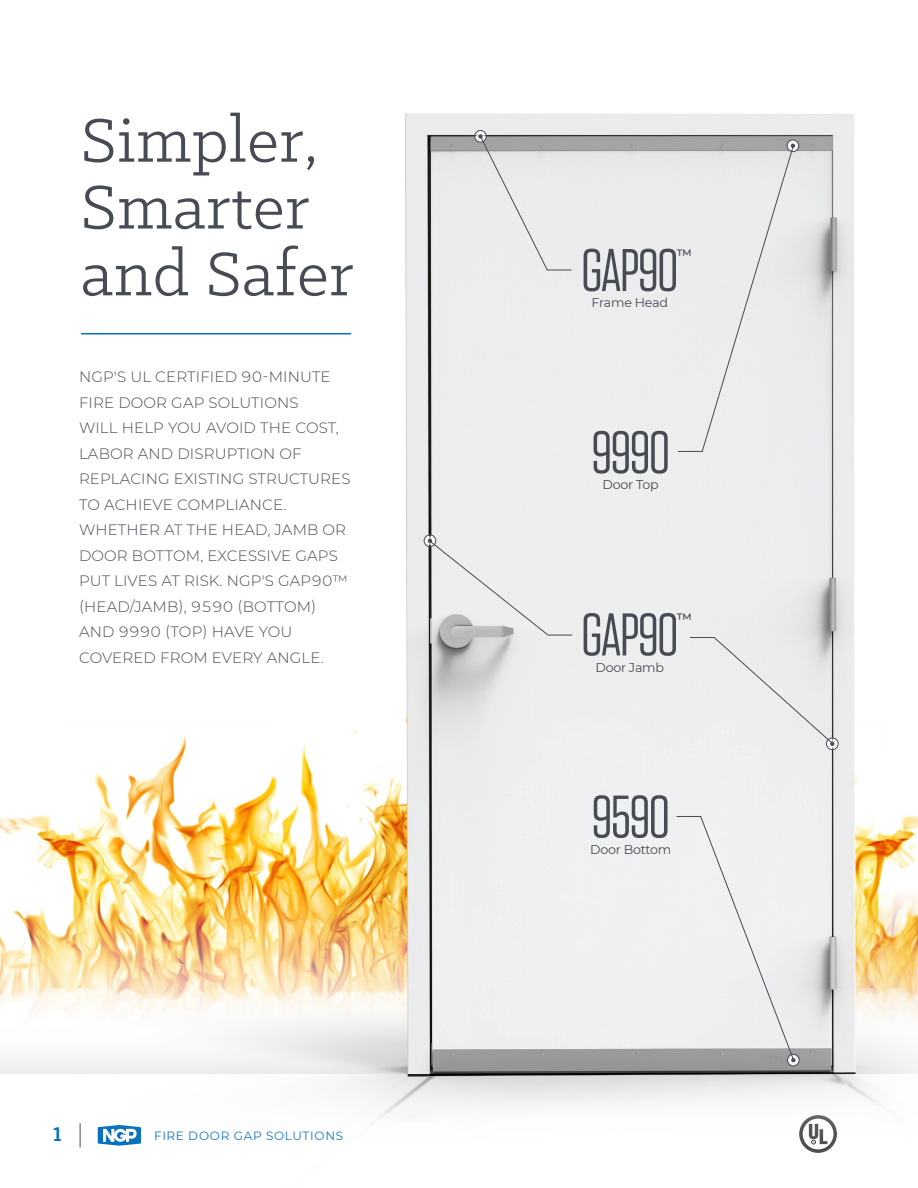
<style>
.page{position:relative;width:918px;height:1188px;background:#fff}
.page>*{position:absolute;margin:0;border:0;box-sizing:border-box;transform-origin:0 0}
.t1{font:69.45px/66.8px "Klinic Slab";letter-spacing:.01em;color:#464b54}
.t2{font:60px "Tungsten";letter-spacing:-.03em;color:#464b54}
.t3{font:700 22.5px "Klinic Slab";color:#0770ba}
.t4{font:300 15px/25.5px "Montserrat";letter-spacing:.01em;color:#464b54}
.t5{font:500 15px "Montserrat";color:#464b54}
.t6{font:12.75px "Montserrat";letter-spacing:-.02em;color:#464b54}
.t7{font:12px "Montserrat";letter-spacing:.06em;color:#0770ba}
</style>
<div class="page">
<img style="left:0;top:113px;width:918px;height:1040px">
<div style="left:787px;top:140px;width:12px;height:12px;border:1px solid #464b54;border-radius:50%"></div>
<div style="left:788px;top:141px;width:10px;height:10px;background:#fff;opacity:.75"></div>
<div style="left:677px;top:144px;width:118px;height:308px;background:#ebeced"></div>
<div style="left:474px;top:130px;width:13px;height:13px;border:1px solid #464b54;border-radius:50%"></div>
<div style="left:475px;top:131px;width:11px;height:10px;background:#fff;opacity:.75"></div>
<svg style="left:478px;top:134px;width:94px;height:137px;background:#dedfdf"></svg>
<div style="left:787px;top:1054px;width:13px;height:12px;border:1px solid #464b54;border-radius:50%"></div>
<div style="left:788px;top:1055px;width:10px;height:10px;background:#fff;opacity:.75"></div>
<svg style="left:676px;top:816px;width:119px;height:246px"></svg>
<div style="left:424px;top:535px;width:12px;height:12px;border:1px solid #464b54;border-radius:50%"></div>
<div style="left:425px;top:536px;width:10px;height:10px;background:#fff;opacity:.75"></div>
<svg style="left:428px;top:539px;width:145px;height:97px;background:#e3e4e4"></svg>
<div style="left:826px;top:738px;width:12px;height:12px;border:1px solid #464b54;border-radius:50%"></div>
<div style="left:827px;top:739px;width:10px;height:10px;background:#fff;opacity:.75"></div>
<svg style="left:689px;top:637px;width:145px;height:109px;background:#e7e8e8"></svg>
<hr style="left:81px;top:333px;width:270px;height:1px;background:#0770ba">
<p class="t1" style="left:81px;top:105px;width:274px">Simpler,<br>Smarter and Safer</p>
<p class="t4" style="left:79px;top:364px;width:273px">NGP'S UL CERTIFIED 90-MINUTE<br>FIRE DOOR GAP SOLUTIONS<br>WILL HELP YOU AVOID THE COST,<br>LABOR AND DISRUPTION OF<br>REPLACING EXISTING STRUCTURES<br>TO ACHIEVE COMPLIANCE.<br>WHETHER AT THE HEAD, JAMB OR<br>DOOR BOTTOM, EXCESSIVE GAPS<br>PUT LIVES AT RISK. NGP'S GAP90™ (HEAD/JAMB), 9590 (BOTTOM)<br>AND 9990 (TOP) HAVE YOU<br>COVERED FROM EVERY ANGLE.</p>
<h3 class="t3" style="left:53px;top:1119px;width:10px">1</h3>
<p class="t7" style="left:154px;top:1127px;width:191px">FIRE DOOR GAP SOLUTIONS</p>
<p class="t2" style="left:581px;top:239px;width:99px">GAP90</p>
<p class="t5" style="left:677px;top:244px;width:17px">™</p>
<p class="t6" style="left:592px;top:294px;width:78px">Frame Head</p>
<p class="t2" style="left:591px;top:422px;width:80px">9990</p>
<p class="t6" style="left:603px;top:476px;width:58px">Door Top</p>
<p class="t2" style="left:581px;top:604px;width:99px">GAP90</p>
<p class="t5" style="left:677px;top:608px;width:17px">™</p>
<p class="t6" style="left:595px;top:658px;width:70px">Door Jamb</p>
<p class="t2" style="left:591px;top:786px;width:80px">9590</p>
<p class="t6" style="left:590px;top:841px;width:83px">Door Bottom</p>
</div>
